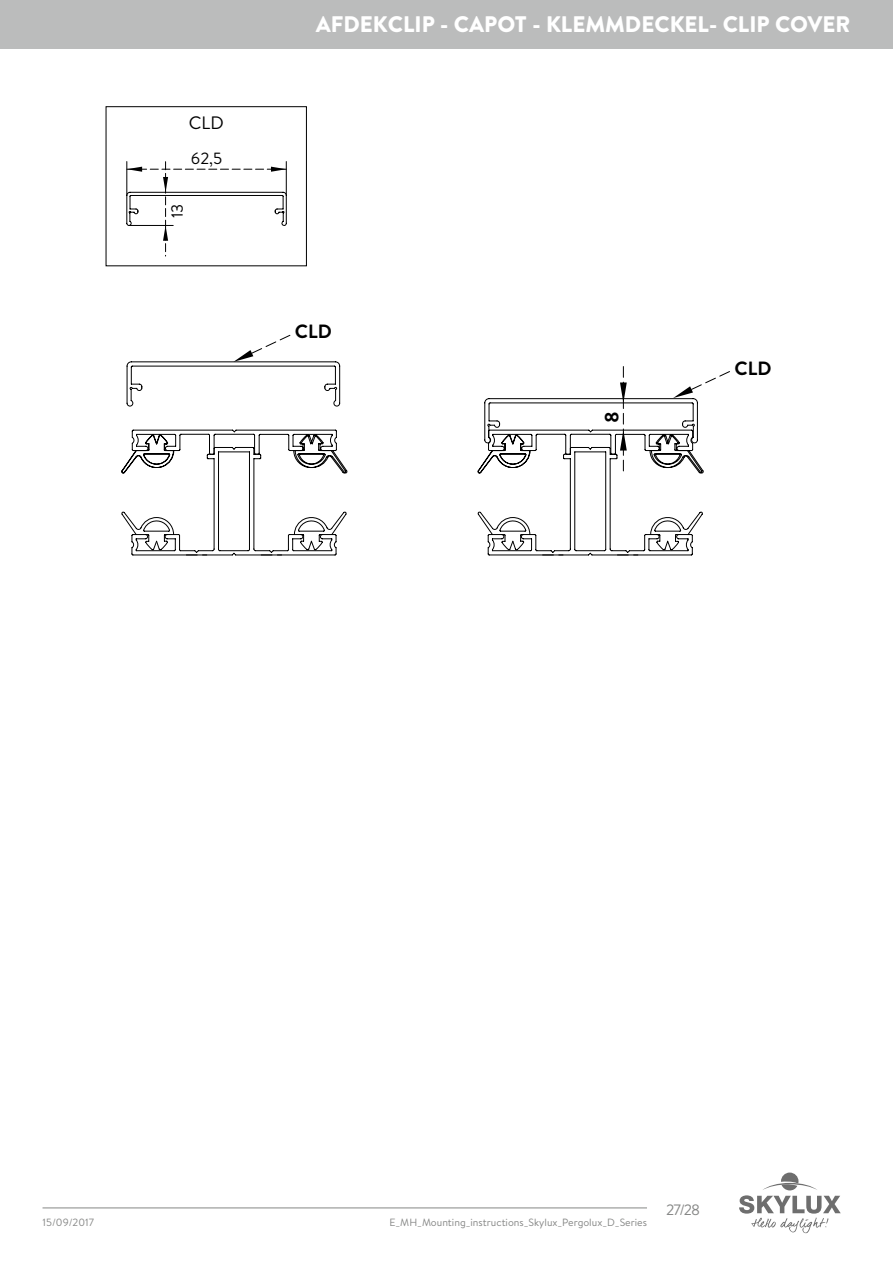
<style>
.page{position:relative;width:893px;height:1263px;background:#fff}
.page>*{position:absolute;margin:0;border:0;box-sizing:border-box;transform-origin:0 0}
.t1{font:900 22.5px "Brandon Text";color:#fff}
.t2{font:700 19.2px "Brandon Text";color:#000}
.t3{font:18px "Brandon Text";color:#000}
.t4{font:16.2px "Brandon Text";color:#000}
.t5{font:15px "Brandon Text";color:#868786}
.t6{font:10.5px "Brandon Text";color:#868786}
</style>
<div class="page">
<hr style="left:43px;top:1207px;width:604px;height:1px;background:#868786">
<svg style="left:739px;top:1172px;width:102px;height:61px"></svg>
<div style="left:0;top:0;width:893px;height:49px;background:#bbbcbc"></div>
<svg style="left:121px;top:334px;width:227px;height:221px"></svg>
<svg style="left:477px;top:366px;width:253px;height:189px"></svg>
<svg style="left:126px;top:162px;width:161px;height:94px"></svg>
<div style="left:106px;top:106px;width:201px;height:160px;border:1px solid #000"></div>
<h3 class="t3" style="left:189px;top:111px;width:36px">CLD</h3>
<h3 class="t4" style="left:191px;top:148px;width:33px">62,5</h3>
<h3 class="t4" style="left:166px;top:218px;width:16px;rotate:-90deg">13</h3>
<h1 class="t1" style="left:316px;top:8px;width:536px">AFDEKCLIP - CAPOT - KLEMMDECKEL- CLIP COVER</h1>
<h2 class="t2" style="left:295px;top:318px;width:39px">CLD</h2>
<h2 class="t2" style="left:598px;top:423px;width:13px;rotate:-90deg">8</h2>
<h2 class="t2" style="left:735px;top:355px;width:39px">CLD</h2>
<p class="t6" style="left:43px;top:1215px;width:53px">15/09/2017</p>
<p class="t6" style="left:389px;top:1215px;width:259px">E_MH_Mounting_instructions_Skylux_Pergolux_D_Series</p>
<h3 class="t5" style="left:666px;top:1199px;width:36px">27/28</h3>
</div>
